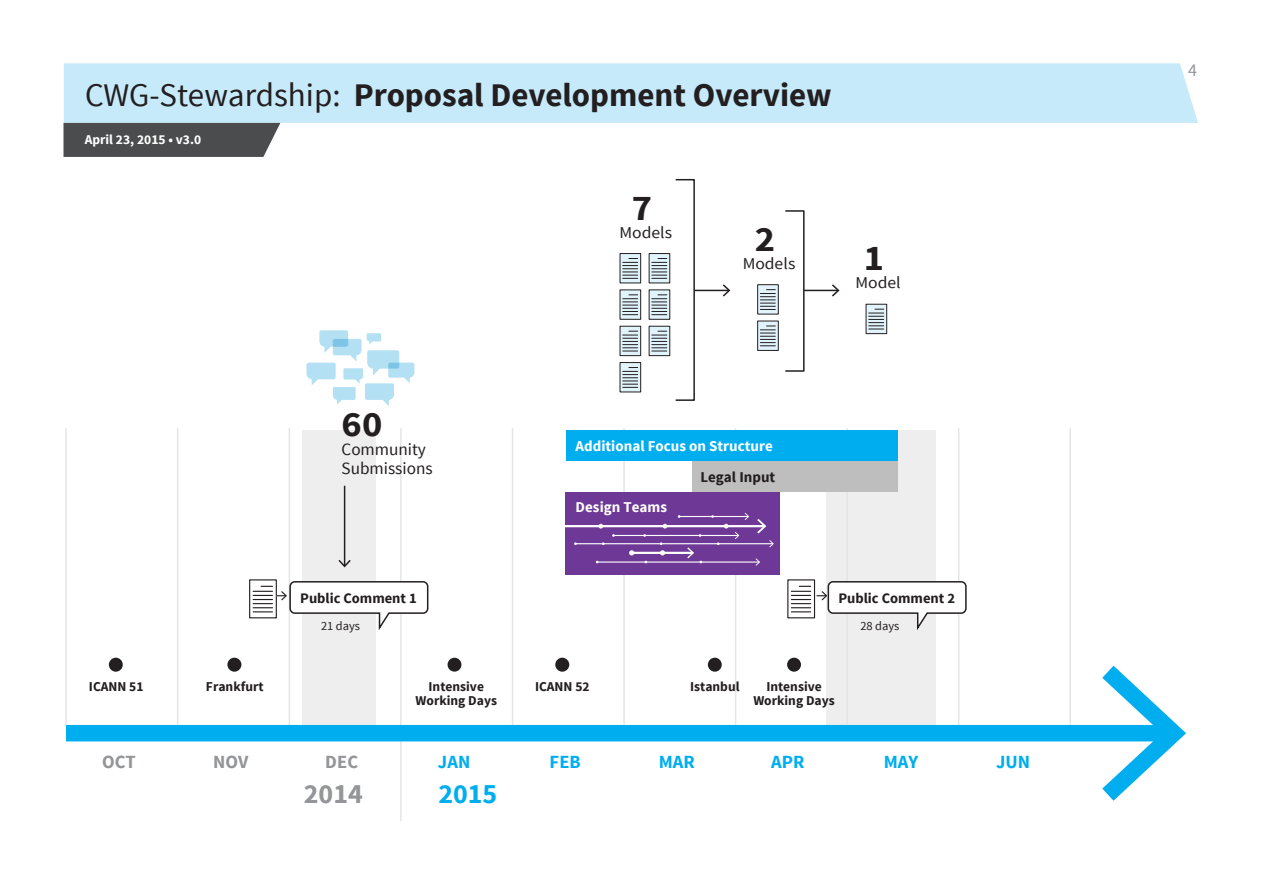
<style>
.page{position:relative;width:1263px;height:893px;background:#fff}
.page>*{position:absolute;margin:0;border:0;box-sizing:border-box;transform-origin:0 0}
.t1{font:700 36px "Source Sans Pro";color:#231f20;scale:1.07 1}
.t2{font:700 33px "Source Sans Pro";color:#231f20}
.t3{font:700 27.9px "Source Sans Pro";color:#939598}
.t4{font:700 27.9px "Source Sans Pro";color:#00aeef}
.t5{font:700 18.6px "Source Sans Pro";color:#00aeef}
.t6{font:700 18.6px "Source Sans Pro";color:#939598}
.t7{font:18px "Source Sans Pro";color:#939598}
.t8{font:17.25px/18.8px "Source Sans Pro";color:#231f20}
.t9{font:16.5px "Source Sans Pro";color:#231f20;scale:1.07 1}
.t10{font:700 15px "Source Sans Pro";color:#fff}
.t11{font:700 15px "Source Sans Pro";color:#231f20}
.t12{font:700 14.55px "Source Sans Pro";color:#231f20}
.t13{font:700 13.5px/13.5px "Source Sans Pro";color:#231f20;text-align:center}
.t14{font:700 13.5px "Source Sans Pro";color:#fff}
.t15{font:12.45px "Source Sans Pro";color:#231f20}
.s1{font-weight:400}
</style>
<div class="page">
<div style="left:826px;top:430px;width:110px;height:297px;background:#eeeeef"></div>
<div style="left:302px;top:430px;width:74px;height:297px;background:#eeeeef"></div>
<div style="left:64px;top:63px;width:1134px;height:60px;background:#c6eafa"></div>
<svg style="left:63px;top:123px;width:217px;height:34px;background:#525354"></svg>
<hr style="left:400px;top:429px;width:2px;height:392px;background:#e4e5e7">
<div style="left:66px;top:725px;width:1102px;height:16px;background:#00aeef"></div>
<svg style="left:1102px;top:666px;width:84px;height:135px"></svg>
<hr style="left:65px;top:429px;width:2px;height:295px;background:#e4e5e7">
<hr style="left:177px;top:429px;width:1px;height:295px;background:#e4e5e7">
<hr style="left:289px;top:429px;width:1px;height:295px;background:#e4e5e7">
<hr style="left:512px;top:429px;width:1px;height:295px;background:#e4e5e7">
<hr style="left:735px;top:429px;width:1px;height:295px;background:#e4e5e7">
<hr style="left:846px;top:429px;width:2px;height:295px;background:#e4e5e7">
<hr style="left:958px;top:429px;width:1px;height:295px;background:#e4e5e7">
<hr style="left:1069px;top:429px;width:2px;height:295px;background:#e4e5e7">
<hr style="left:623px;top:429px;width:2px;height:295px;background:#e4e5e7">
<div style="left:227px;top:658px;width:14px;height:14px;background:#231f20;border-radius:50%"></div>
<div style="left:109px;top:658px;width:14px;height:14px;background:#231f20;border-radius:50%"></div>
<div style="left:555px;top:658px;width:14px;height:14px;background:#231f20;border-radius:50%"></div>
<div style="left:448px;top:658px;width:13px;height:14px;background:#231f20;border-radius:50%"></div>
<div style="left:565px;top:492px;width:215px;height:82px;background:#6e3896"></div>
<div style="left:708px;top:658px;width:14px;height:14px;background:#231f20;border-radius:50%"></div>
<div style="left:787px;top:658px;width:14px;height:14px;background:#231f20;border-radius:50%"></div>
<div style="left:249px;top:579px;width:28px;height:39px;border:1px solid #231f20"></div>
<svg style="left:253px;top:580px;width:176px;height:53px"></svg>
<div style="left:787px;top:579px;width:28px;height:39px;border:1px solid #231f20"></div>
<svg style="left:791px;top:586px;width:20px;height:26px"></svg>
<svg style="left:817px;top:580px;width:150px;height:53px"></svg>
<hr style="left:344px;top:486px;width:1px;height:80px;background:#231f20">
<svg style="left:338px;top:560px;width:13px;height:7px"></svg>
<div style="left:649px;top:254px;width:21px;height:29px;background:#e1f4fc"></div>
<svg style="left:652px;top:258px;width:15px;height:21px"></svg>
<svg style="left:651px;top:291px;width:17px;height:27px"></svg>
<svg style="left:652px;top:294px;width:15px;height:21px"></svg>
<svg style="left:651px;top:328px;width:17px;height:26px"></svg>
<div style="left:649px;top:326px;width:21px;height:30px;border:1px solid #231f20"></div>
<svg style="left:652px;top:331px;width:15px;height:21px"></svg>
<div style="left:620px;top:254px;width:21px;height:29px;background:#e1f4fc"></div>
<div style="left:620px;top:253px;width:21px;height:30px;border:1px solid #231f20"></div>
<svg style="left:623px;top:258px;width:15px;height:21px"></svg>
<svg style="left:622px;top:291px;width:17px;height:27px"></svg>
<div style="left:620px;top:289px;width:21px;height:31px;border:1px solid #231f20"></div>
<svg style="left:623px;top:294px;width:15px;height:21px"></svg>
<svg style="left:622px;top:328px;width:17px;height:26px"></svg>
<div style="left:620px;top:326px;width:21px;height:30px;border:1px solid #231f20"></div>
<svg style="left:623px;top:331px;width:15px;height:21px"></svg>
<div style="left:620px;top:363px;width:21px;height:29px;background:#e1f4fc"></div>
<div style="left:620px;top:362px;width:21px;height:30px;border:1px solid #231f20"></div>
<svg style="left:623px;top:367px;width:15px;height:21px"></svg>
<div style="left:758px;top:285px;width:20px;height:29px;background:#e1f4fc"></div>
<div style="left:757px;top:284px;width:22px;height:31px;border:1px solid #231f20"></div>
<svg style="left:760px;top:289px;width:15px;height:21px"></svg>
<svg style="left:759px;top:323px;width:18px;height:26px"></svg>
<div style="left:757px;top:321px;width:22px;height:30px;border:1px solid #231f20"></div>
<svg style="left:760px;top:326px;width:15px;height:20px"></svg>
<svg style="left:868px;top:306px;width:17px;height:26px"></svg>
<div style="left:866px;top:304px;width:21px;height:30px;border:1px solid #231f20"></div>
<svg style="left:869px;top:309px;width:15px;height:21px"></svg>
<hr style="left:804px;top:290px;width:34px;height:1px;background:#231f20">
<svg style="left:832px;top:284px;width:7px;height:13px"></svg>
<hr style="left:695px;top:290px;width:34px;height:1px;background:#231f20">
<svg style="left:723px;top:284px;width:7px;height:13px"></svg>
<div style="left:675px;top:179px;width:20px;height:222px;border:2px solid #231f20"></div>
<div style="left:784px;top:210px;width:20px;height:162px;border:2px solid #231f20"></div>
<hr style="left:549px;top:525px;width:215px;height:2px;background:#fff">
<svg style="left:757px;top:519px;width:9px;height:14px"></svg>
<svg style="left:598px;top:524px;width:5px;height:5px"></svg>
<svg style="left:663px;top:524px;width:4px;height:5px"></svg>
<hr style="left:613px;top:535px;width:125px;height:1px;background:#fff">
<svg style="left:735px;top:532px;width:4px;height:7px"></svg>
<hr style="left:679px;top:516px;width:69px;height:1px;background:#fff">
<svg style="left:745px;top:513px;width:4px;height:7px"></svg>
<hr style="left:597px;top:561px;width:162px;height:2px;background:#fff">
<svg style="left:755px;top:558px;width:5px;height:8px"></svg>
<hr style="left:576px;top:543px;width:197px;height:1px;background:#fff">
<svg style="left:769px;top:540px;width:5px;height:7px"></svg>
<hr style="left:632px;top:552px;width:61px;height:2px;background:#fff">
<svg style="left:687px;top:547px;width:15px;height:16px"></svg>
<svg style="left:629px;top:550px;width:5px;height:5px"></svg>
<svg style="left:660px;top:542px;width:5px;height:13px"></svg>
<div style="left:692px;top:461px;width:205px;height:31px;background:#bfbebe"></div>
<div style="left:566px;top:430px;width:331px;height:31px;background:#00aeef"></div>
<svg style="left:306px;top:330px;width:108px;height:76px"></svg>
<h2 class="t2" style="left:85px;top:73px;width:748px"><span class="s1">CWG-Stewardship:</span> Proposal Development Overview</h2>
<p class="t14" style="left:85px;top:131px;width:118px">April 23, 2015 • v3.0</p>
<h1 class="t1" style="left:342px;top:401px;width:40px">60</h1>
<p class="t8" style="left:342px;top:439px;width:93px">Community<br>Submissions</p>
<h1 class="t1" style="left:632px;top:185px;width:20px">7</h1>
<p class="t9" style="left:619px;top:222px;width:51px">Models</p>
<h1 class="t1" style="left:755px;top:216px;width:20px">2</h1>
<p class="t9" style="left:743px;top:253px;width:51px">Models</p>
<h1 class="t1" style="left:864px;top:235px;width:20px">1</h1>
<p class="t9" style="left:855px;top:272px;width:44px">Model</p>
<p class="t10" style="left:576px;top:437px;width:199px">Additional Focus on Structure</p>
<p class="t10" style="left:576px;top:498px;width:93px">Design Teams</p>
<p class="t11" style="left:700px;top:467px;width:76px">Legal Input</p>
<p class="t12" style="left:300px;top:589px;width:118px">Public Comment 1</p>
<p class="t12" style="left:838px;top:589px;width:118px">Public Comment 2</p>
<p class="t15" style="left:321px;top:618px;width:41px">21 days</p>
<p class="t15" style="left:860px;top:618px;width:41px">28 days</p>
<p class="t13" style="left:89px;top:680px;width:56px">ICANN 51</p>
<p class="t13" style="left:206px;top:680px;width:59px">Frankfurt</p>
<p class="t13" style="left:429px;top:680px;width:57px">Intensive</p>
<p class="t13" style="left:535px;top:680px;width:56px">ICANN 52</p>
<p class="t13" style="left:416px;top:693px;width:83px">Working Days</p>
<p class="t13" style="left:690px;top:680px;width:51px">Istanbul</p>
<p class="t13" style="left:753px;top:680px;width:83px">Intensive<br>Working Days</p>
<h3 class="t6" style="left:102px;top:750px;width:35px">OCT</h3>
<h3 class="t6" style="left:213px;top:750px;width:37px">NOV</h3>
<h3 class="t6" style="left:325px;top:750px;width:34px">DEC</h3>
<h3 class="t5" style="left:438px;top:750px;width:34px">JAN</h3>
<h3 class="t5" style="left:550px;top:750px;width:33px">FEB</h3>
<h3 class="t5" style="left:659px;top:750px;width:38px">MAR</h3>
<h3 class="t5" style="left:771px;top:750px;width:35px">APR</h3>
<h3 class="t5" style="left:884px;top:750px;width:36px">MAY</h3>
<h3 class="t5" style="left:996px;top:750px;width:36px">JUN</h3>
<h3 class="t3" style="left:304px;top:776px;width:60px">2014</h3>
<h3 class="t4" style="left:438px;top:776px;width:60px">2015</h3>
<h3 class="t7" style="left:1188px;top:58px;width:10px">4</h3>
</div>
